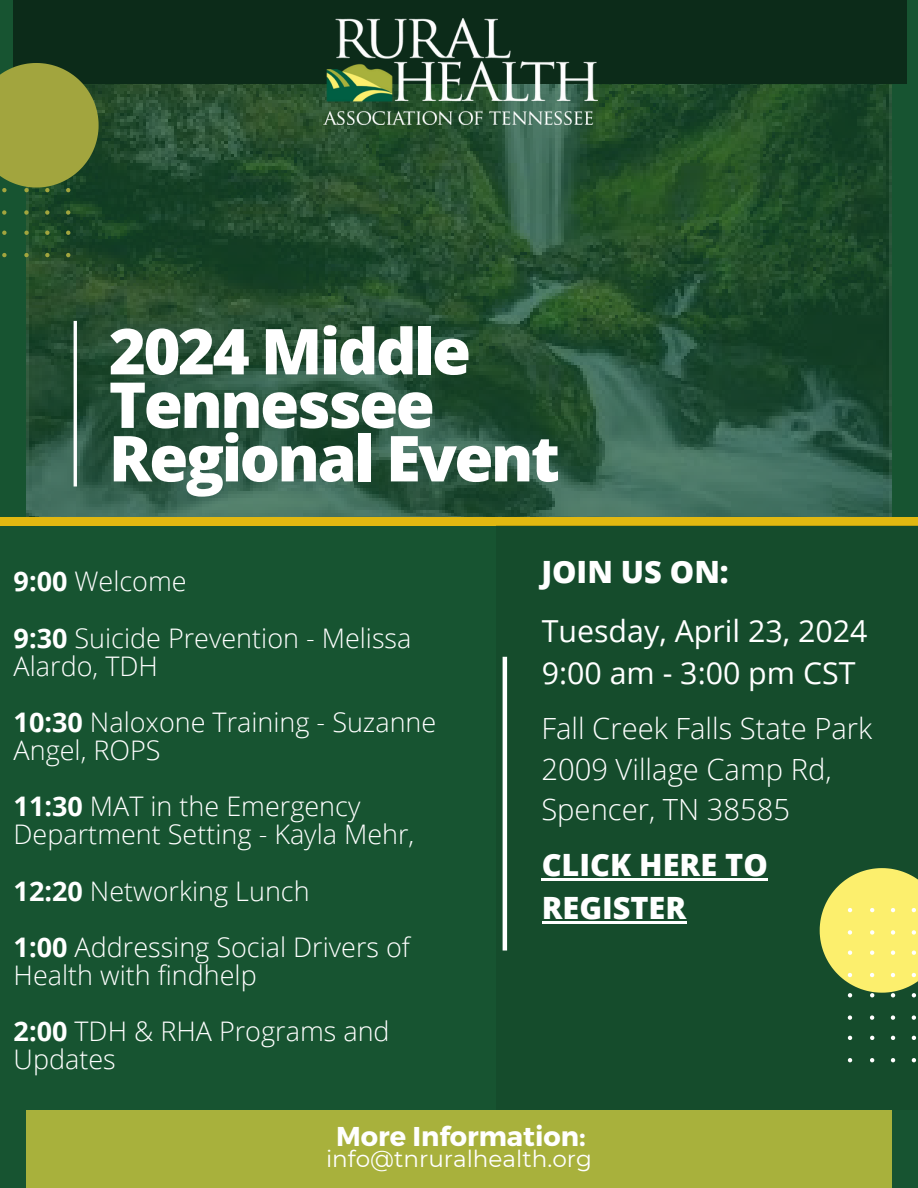
<style>
.page{position:relative;width:918px;height:1188px;background:#175431}
.page>*{position:absolute;margin:0;border:0;box-sizing:border-box;transform-origin:0 0}
.t1{font:800 63.45px/53.6px "Open Sans";letter-spacing:-.04em;color:#fff}
.t2{font:800 30.75px/42.8px "Open Sans";color:#fff}
.t3{font:30.3px/41.7px "Open Sans";color:#fff}
.t4{font:300 29.25px/40.5px "Open Sans";color:#fff}
.t5{font:700 27.15px "Montserrat";color:#fff}
.t6{font:300 27px/28.2px "Open Sans";color:#fff}
.t7{font:23.1px "Montserrat";color:#fff}
.s1{font-weight:700}
</style>
<div class="page">
<img style="left:26px;top:84px;width:865px;height:433px">
<hr style="left:74px;top:321px;width:3px;height:165px;background:#fff">
<div style="left:0;top:517px;width:918px;height:9px;background:#e1b811"></div>
<div style="left:26px;top:1111px;width:866px;height:77px;background:#a8b13c"></div>
<div style="left:496px;top:526px;width:422px;height:584px;background:#154c2c"></div>
<div style="left:14px;top:0;width:893px;height:84px;background:#0c2b19"></div>
<svg style="left:0;top:63px;width:99px;height:194px"></svg>
<svg style="left:820px;top:868px;width:98px;height:194px"></svg>
<img style="left:323px;top:18px;width:275px;height:106px">
<hr style="left:503px;top:657px;width:4px;height:294px;background:#fff">
<hr style="left:542px;top:879px;width:226px;height:2px;background:#fff">
<hr style="left:542px;top:921px;width:144px;height:3px;background:#fff">
<p class="t1" style="left:109px;top:323px;width:453px">2024 Middle<br>Tennessee<br>Regional Event</p>
<h2 class="t6" style="left:14px;top:567px;width:175px"><span class="s1">9:00</span> Welcome</h2>
<p class="t6" style="left:14px;top:623px;width:399px"><span class="s1">9:30</span> Suicide Prevention - Melissa<br>Alardo, TDH</p>
<h5 class="t6" style="left:14px;top:707px;width:424px"><span class="s1">10:30</span> Naloxone Training - Suzanne<br>Angel, ROPS</h5>
<h5 class="t6" style="left:14px;top:792px;width:402px"><span class="s1">11:30</span> MAT in the Emergency<br>Department Setting - Kayla Mehr,</h5>
<h5 class="t6" style="left:14px;top:876px;width:298px"><span class="s1">12:20</span> Networking Lunch</h5>
<h5 class="t6" style="left:14px;top:932px;width:398px"><span class="s1">1:00</span> Addressing Social Drivers of<br>Health with findhelp</h5>
<h5 class="t6" style="left:14px;top:1017px;width:378px"><span class="s1">2:00</span> TDH &amp; RHA Programs and<br>Updates</h5>
<h1 class="t2" style="left:541px;top:549px;width:189px">JOIN US ON:</h1>
<h2 class="t3" style="left:542px;top:609px;width:327px">Tuesday, April 23, 2024<br>9:00 am - 3:00 pm CST</h2>
<h5 class="t4" style="left:541px;top:708px;width:333px">Fall Creek Falls State Park<br>2009 Village Camp Rd,<br>Spencer, TN 38585</h5>
<h5 class="t2" style="left:542px;top:843px;width:228px">CLICK HERE TO<br>REGISTER</h5>
<h3 class="t5" style="left:336px;top:1119px;width:251px">More Information:</h3>
<h3 class="t7" style="left:326px;top:1145px;width:267px">info@tnruralhealth.org</h3>
</div>
